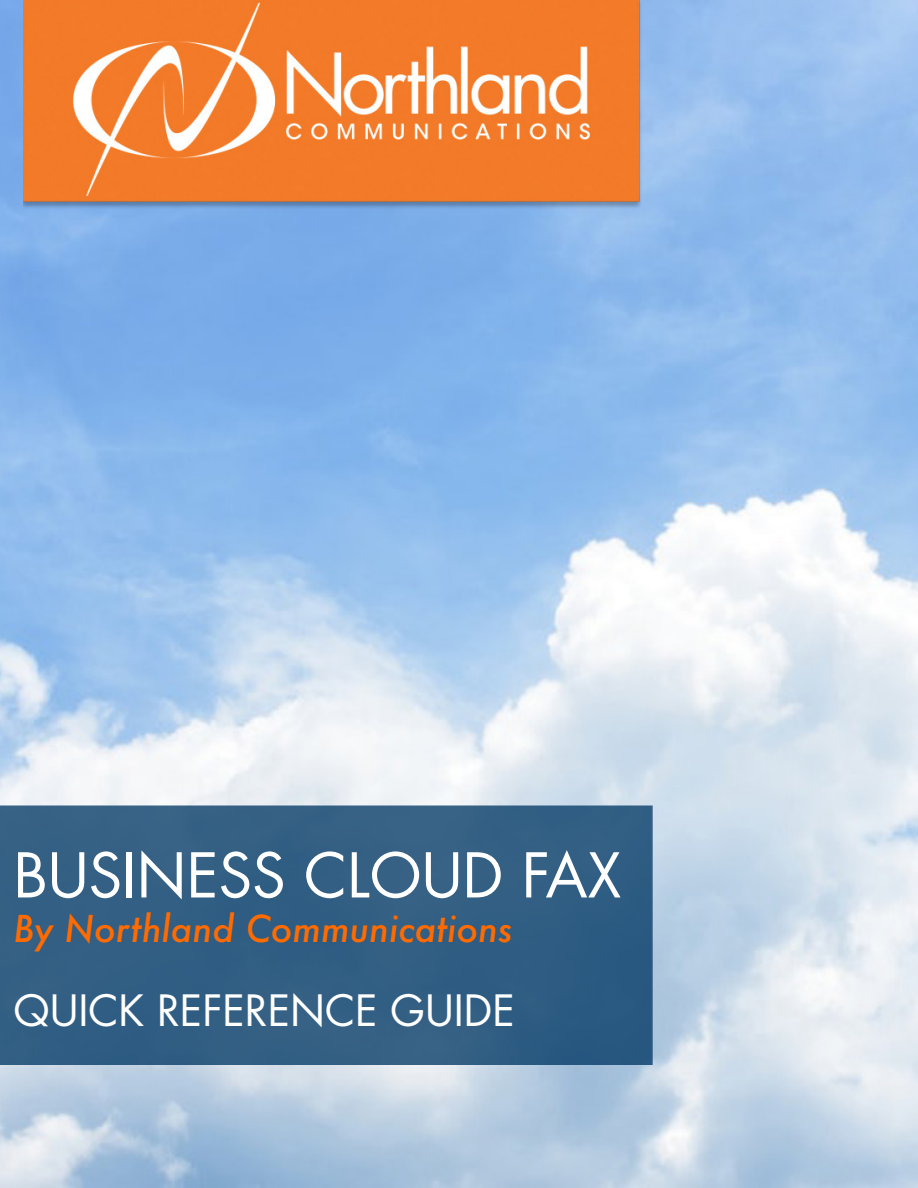
<style>
.page{position:relative;width:918px;height:1188px;background:#fff}
.page>*{position:absolute;margin:0;border:0;box-sizing:border-box;transform-origin:0 0}
.t1{font:60px "Futura";color:#fff}
.t2{font:42px "Futura";color:#fff}
.t3{font:italic 500 36px "Futura";color:#ff6b00}
</style>
<div class="page">
<img style="left:0;top:0;width:918px;height:1188px">
<img style="left:24px;top:0;width:636px;height:225px">
<div style="left:0;top:806px;width:653px;height:259px;background:#325f83"></div>
<p class="t1" style="left:14px;top:834px;width:609px">BUSINESS CLOUD FAX</p>
<p class="t3" style="left:14px;top:904px;width:500px">By Northland Communications</p>
<p class="t2" style="left:14px;top:982px;width:503px">QUICK REFERENCE GUIDE</p>
</div>
